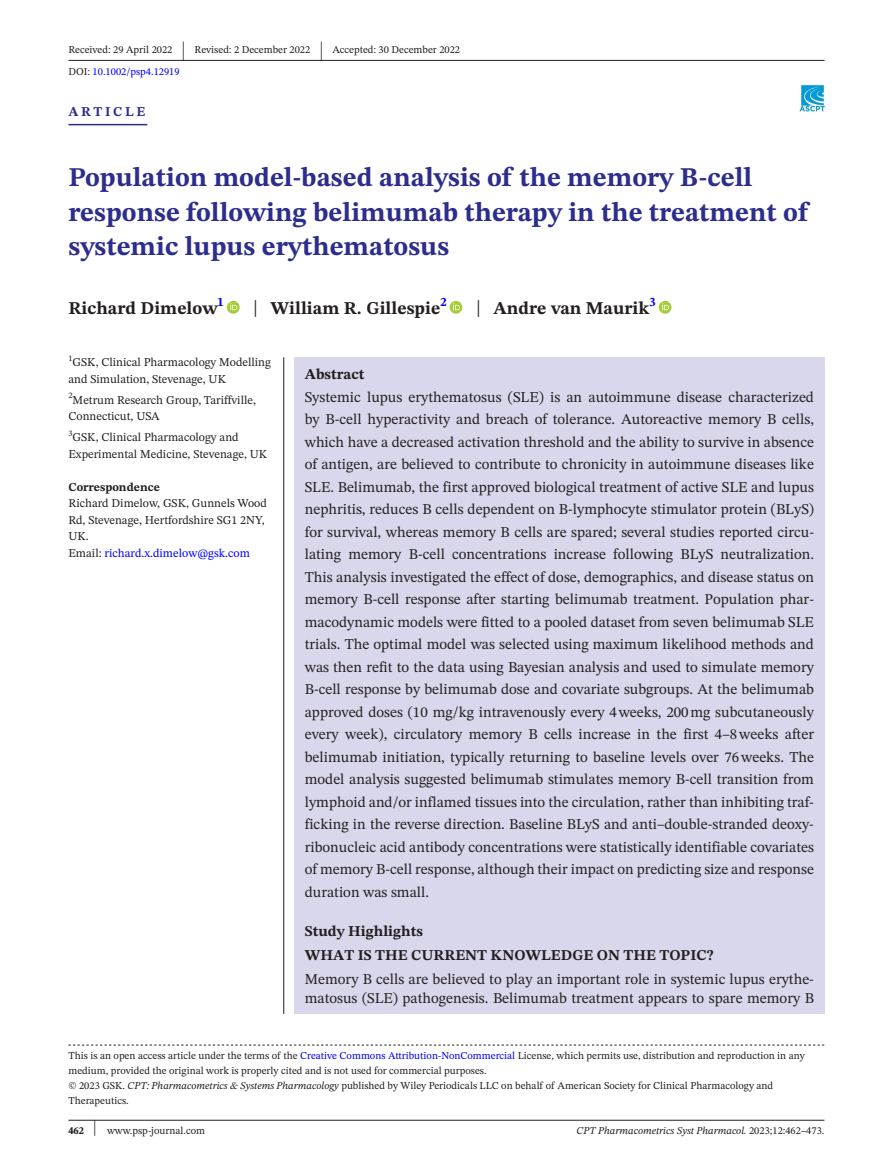
<style>
.page{position:relative;width:893px;height:1174px;background:#fff}
.page>*{position:absolute;margin:0;border:0;box-sizing:border-box;transform-origin:0 0}
.t1{font:700 27px/34.5px "STIX Two Text";color:#2c2d8c}
.t2{font:25.65px "STIX Two Text";color:#231f20;scale:.49 1}
.t3{font:700 18px "STIX Two Text";color:#231f20}
.t4{font:15px/22.5px "STIX Two Text";color:#231f20;text-align:justify}
.t5{font:700 15px/24px "STIX Two Text";color:#231f20}
.t6{font:700 13.5px "STIX Two Text";letter-spacing:.2em;color:#2c2d8c}
.t7{font:12px/16.5px "STIX Two Text";color:#231f20}
.t8{font:700 12px "STIX Two Text";color:#231f20}
.t9{font:10.5px/15px "STIX Two Text";color:#231f20}
.t10{font:italic 10.5px "STIX Two Text";color:#231f20}
.t11{font:10.5px "STIX Two Text";color:#00f}
.s1{color:#231f20}
.s2{font-weight:400;font-size:23.4px}
.s3{color:#00f}
.s4{font-style:italic}
.s5{font-weight:700}
.s6{font-size:22.2px}
.s7{font-style:normal}
</style>
<div class="page">
<hr style="left:68px;top:1119px;width:756px;height:1px;background:#231f20">
<img style="left:799px;top:85px;width:25px;height:26px">
<hr style="left:68px;top:60px;width:756px;height:1px;background:#231f20">
<hr style="left:68px;top:124px;width:79px;height:1px;background:#2c2d8c">
<svg style="left:227px;top:301px;width:13px;height:13px"></svg>
<svg style="left:230px;top:303px;width:7px;height:7px"></svg>
<svg style="left:450px;top:301px;width:12px;height:13px"></svg>
<svg style="left:453px;top:303px;width:7px;height:7px"></svg>
<svg style="left:659px;top:301px;width:12px;height:13px"></svg>
<svg style="left:662px;top:303px;width:7px;height:7px"></svg>
<div style="left:294px;top:357px;width:530px;height:657px;background:#d9d7eb"></div>
<hr style="left:283px;top:357px;width:1px;height:657px;background:#231f20">
<svg style="left:68px;top:1044px;width:756px;height:1px"></svg>
<p class="t9" style="left:68px;top:42px;width:106px">Received: 29 April 2022</p>
<h2 class="t2" style="left:182px;top:32px;width:8px">|</h2>
<p class="t9" style="left:195px;top:42px;width:117px">Revised: 2 December 2022</p>
<h2 class="t2" style="left:320px;top:32px;width:8px">|</h2>
<p class="t9" style="left:332px;top:42px;width:129px">Accepted: 30 December 2022</p>
<p class="t11" style="left:68px;top:64px;width:113px"><span class="s1">DOI:</span> 10.1002/psp4.12919</p>
<p class="t6" style="left:68px;top:101px;width:79px">ARTICLE</p>
<h1 class="t1" style="left:68px;top:161px;width:741px">Population model-based analysis of the memory B-cell response following belimumab therapy in the treatment of systemic lupus erythematosus</h1>
<p class="t3" style="left:68px;top:295px;width:157px">Richard Dimelow<sup>1</sup></p>
<p class="t3" style="left:253px;top:295px;width:195px"><span class="s2">|</span> William R. Gillespie<sup>2</sup></p>
<p class="t3" style="left:476px;top:295px;width:181px"><span class="s2">|</span> Andre van Maurik<sup>3</sup></p>
<p class="t7" style="left:68px;top:354px;width:204px"><sup>1</sup>GSK, Clinical Pharmacology Modelling and Simulation, Stevenage, UK</p>
<p class="t7" style="left:68px;top:391px;width:189px"><sup>2</sup>Metrum Research Group, Tariffville,<br>Connecticut, USA</p>
<p class="t7" style="left:68px;top:429px;width:200px"><sup>3</sup>GSK, Clinical Pharmacology and<br>Experimental Medicine, Stevenage, UK</p>
<p class="t8" style="left:68px;top:478px;width:93px">Correspondence</p>
<p class="t7" style="left:68px;top:495px;width:200px">Richard Dimelow, GSK, Gunnels Wood<br>Rd, Stevenage, Hertfordshire SG1 2NY,<br>UK.<br>Email: <span class="s3">richard.x.dimelow@gsk.com</span></p>
<p class="t5" style="left:305px;top:362px;width:61px">Abstract</p>
<p class="t4" style="left:305px;top:385px;width:511px">Systemic lupus erythematosus (SLE) is an autoimmune disease characterized by B-cell hyperactivity and breach of tolerance. Autoreactive memory B cells, which have a decreased activation threshold and the ability to survive in absence of antigen, are believed to contribute to chronicity in autoimmune diseases like SLE. Belimumab, the first approved biological treatment of active SLE and lupus nephritis, reduces B cells dependent on B-lymphocyte stimulator protein (BLyS) for survival, whereas memory B cells are spared; several studies reported circu&shy;lating memory B-cell concentrations increase following BLyS neutralization.<br>This analysis investigated the effect of dose, demographics, and disease status on memory B-cell response after starting belimumab treatment. Population phar&shy;macodynamic models were fitted to a pooled dataset from seven belimumab SLE trials. The optimal model was selected using maximum likelihood methods and was then refit to the data using Bayesian analysis and used to simulate memory B-cell response by belimumab dose and covariate subgroups. At the belimumab approved doses (10 mg/kg intravenously every 4weeks, 200mg subcutaneously every week), circulatory memory B cells increase in the first 4–8weeks after belimumab initiation, typically returning to baseline levels over 76weeks. The model analysis suggested belimumab stimulates memory B-cell transition from lymphoid and/or inflamed tissues into the circulation, rather than inhibiting traf&shy;ficking in the reverse direction. Baseline BLyS and anti–double-stranded deoxy&shy;ribonucleic acid antibody concentrations were statistically identifiable covariates of memory B-cell response, although their impact on predicting size and response duration was small.</p>
<p class="t5" style="left:305px;top:919px;width:410px">Study Highlights<br>WHAT IS THE CURRENT KNOWLEDGE ON THE TOPIC?</p>
<p class="t4" style="left:305px;top:969px;width:511px;line-height:19.5px">Memory B cells are believed to play an important role in systemic lupus erythe&shy;matosus (SLE) pathogenesis. Belimumab treatment appears to spare memory B</p>
<p class="t9" style="left:68px;top:1048px;width:738px">This is an open access article under the terms of the <span class="s3">Creative Commons Attribution-NonCommercial</span> License, which permits use, distribution and reproduction in any medium, provided the original work is properly cited and is not used for commercial purposes.<br>© 2023 GSK. <span class="s4">CPT: Pharmacometrics &amp; Systems Pharmacology</span> published by Wiley Periodicals LLC on behalf of American Society for Clinical Pharmacology and Therapeutics.</p>
<p class="t9" style="left:68px;top:1123px;width:138px"><span class="s5">462</span> <span class="s6">|</span> www.psp-journal.com</p>
<p class="t10" style="left:577px;top:1123px;width:249px">CPT Pharmacometrics Syst Pharmacol. <span class="s7">2023;12:462–473.</span></p>
</div>
